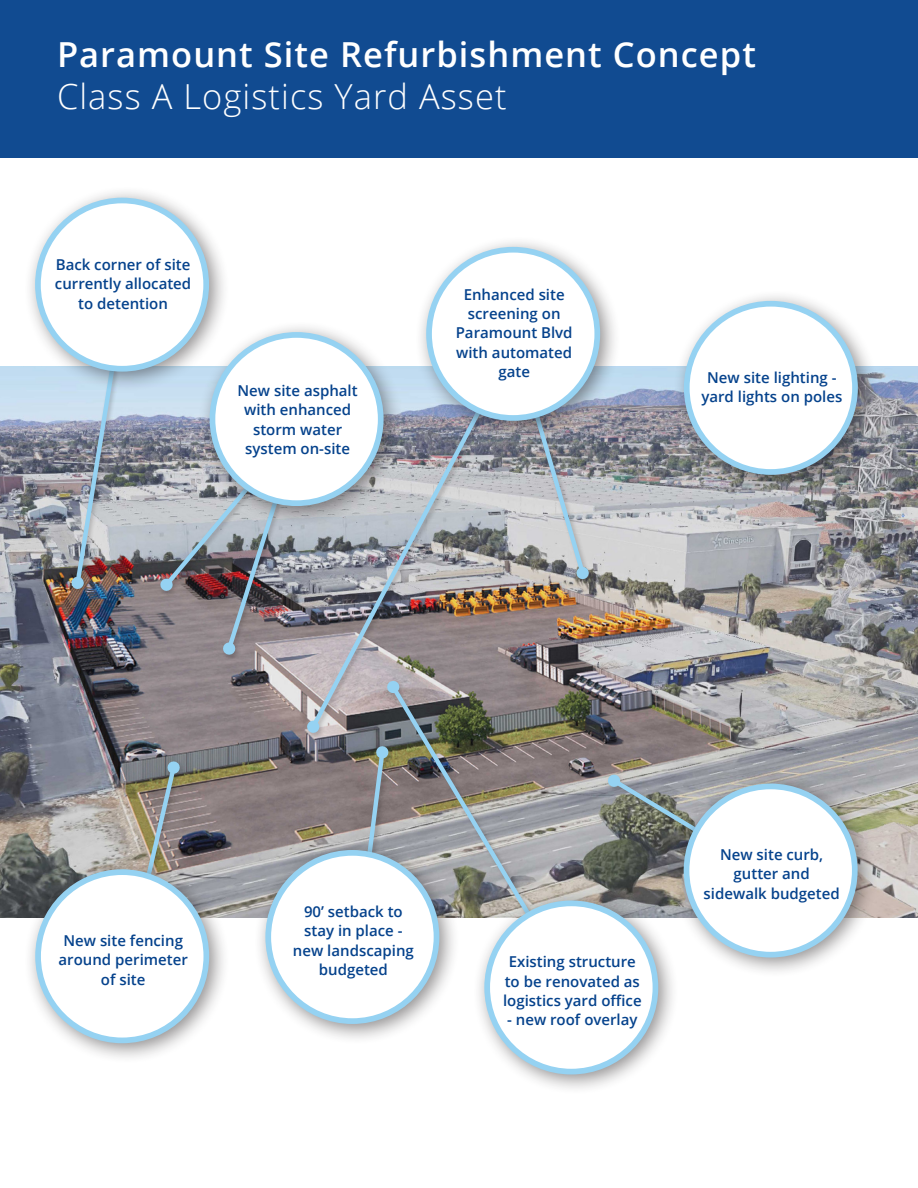
<style>
.page{position:relative;width:918px;height:1188px;background:#fff}
.page>*{position:absolute;margin:0;border:0;box-sizing:border-box;transform-origin:0 0}
.t1{font:600 34.5px "Open Sans";letter-spacing:.03em;color:#fff}
.t2{font:300 34.5px "Open Sans";letter-spacing:.03em;color:#fff}
.t3{font:600 15px/19.4px "Open Sans";color:#05428c;text-align:center}
</style>
<div class="page">
<img style="left:0;top:366px;width:918px;height:551px">
<div style="left:0;top:0;width:918px;height:158px;background:#114b91"></div>
<img style="left:307px;top:366px;width:215px;height:367px">
<svg style="left:307px;top:720px;width:13px;height:13px"></svg>
<div style="left:70px;top:290px;width:63px;height:306px;background:#231f20;opacity:.25"></div>
<img style="left:71px;top:393px;width:59px;height:197px">
<div style="left:512px;top:339px;width:84px;height:247px;background:#231f20;opacity:.25"></div>
<svg style="left:510px;top:442px;width:80px;height:138px;background:#b0b4b8"></svg>
<div style="left:221px;top:425px;width:86px;height:237px;background:#231f20;opacity:.25"></div>
<img style="left:160px;top:420px;width:145px;height:236px">
<img style="left:387px;top:681px;width:196px;height:237px">
<svg style="left:386px;top:680px;width:14px;height:14px"></svg>
<div style="left:354px;top:744px;width:41px;height:208px;background:#231f20;opacity:.25"></div>
<svg style="left:353px;top:745px;width:36px;height:93px;background:#888889"></svg>
<div style="left:124px;top:759px;width:63px;height:212px;background:#231f20;opacity:.25"></div>
<img style="left:123px;top:761px;width:58px;height:96px">
<div style="left:606px;top:772px;width:178px;height:115px;background:#231f20;opacity:.25"></div>
<svg style="left:607px;top:774px;width:65px;height:110px;background:#707571"></svg>
<div style="left:472px;top:889px;width:207px;height:206px;background:#231f20;opacity:.5"></div>
<div style="left:487px;top:903px;width:168px;height:169px;background:#fff;border-radius:50%"></div>
<div style="left:484px;top:901px;width:174px;height:173px;border:6px solid #95d2f2;border-radius:50%"></div>
<div style="left:414px;top:235px;width:207px;height:207px;background:#231f20;opacity:.5"></div>
<div style="left:429px;top:250px;width:168px;height:168px;background:#fff;border-radius:50%"></div>
<div style="left:426px;top:247px;width:174px;height:174px;border:6px solid #95d2f2;border-radius:50%"></div>
<div style="left:198px;top:320px;width:207px;height:207px;background:#231f20;opacity:.5"></div>
<div style="left:212px;top:335px;width:169px;height:168px;background:#fff;border-radius:50%"></div>
<div style="left:210px;top:332px;width:174px;height:174px;border:6px solid #95d2f2;border-radius:50%"></div>
<div style="left:672px;top:289px;width:207px;height:207px;background:#231f20;opacity:.5"></div>
<div style="left:687px;top:304px;width:168px;height:168px;background:#fff;border-radius:50%"></div>
<div style="left:684px;top:301px;width:174px;height:174px;border:6px solid #95d2f2;border-radius:50%"></div>
<div style="left:23px;top:186px;width:207px;height:207px;background:#231f20;opacity:.5"></div>
<div style="left:38px;top:200px;width:168px;height:169px;background:#fff;border-radius:50%"></div>
<div style="left:35px;top:198px;width:174px;height:174px;border:6px solid #95d2f2;border-radius:50%"></div>
<div style="left:253px;top:838px;width:207px;height:207px;background:#231f20;opacity:.5"></div>
<div style="left:268px;top:853px;width:169px;height:168px;background:#fff;border-radius:50%"></div>
<div style="left:265px;top:850px;width:174px;height:174px;border:6px solid #95d2f2;border-radius:50%"></div>
<div style="left:23px;top:857px;width:207px;height:207px;background:#231f20;opacity:.5"></div>
<div style="left:38px;top:872px;width:168px;height:168px;background:#fff;border-radius:50%"></div>
<div style="left:35px;top:869px;width:174px;height:174px;border:6px solid #95d2f2;border-radius:50%"></div>
<div style="left:672px;top:772px;width:207px;height:206px;background:#231f20;opacity:.5"></div>
<div style="left:687px;top:786px;width:168px;height:169px;background:#fff;border-radius:50%"></div>
<div style="left:684px;top:784px;width:174px;height:174px;border:6px solid #95d2f2;border-radius:50%"></div>
<p class="t1" style="left:57px;top:31px;width:700px">Paramount Site Refurbishment Concept</p>
<p class="t2" style="left:57px;top:73px;width:451px">Class A Logistics Yard Asset</p>
<p class="t3" style="left:55px;top:254px;width:138px">Back corner of site currently allocated to detention</p>
<p class="t3" style="left:238px;top:381px;width:122px">New site asphalt with enhanced storm water system on-site</p>
<p class="t3" style="left:456px;top:284px;width:118px">Enhanced site screening on<br>Paramount Blvd</p>
<p class="t3" style="left:456px;top:342px;width:117px">with automated gate</p>
<p class="t3" style="left:701px;top:367px;width:143px">New site lighting - yard lights on poles</p>
<p class="t3" style="left:59px;top:930px;width:131px">New site fencing around perimeter</p>
<p class="t3" style="left:101px;top:969px;width:46px">of site</p>
<p class="t3" style="left:293px;top:901px;width:122px">90’ setback to stay in place - new landscaping budgeted</p>
<p class="t3" style="left:503px;top:952px;width:140px">Existing structure to be renovated as logistics yard office</p>
<p class="t3" style="left:507px;top:1010px;width:132px">- new roof overlay</p>
<p class="t3" style="left:704px;top:845px;width:138px">New site curb, gutter and sidewalk budgeted</p>
</div>
